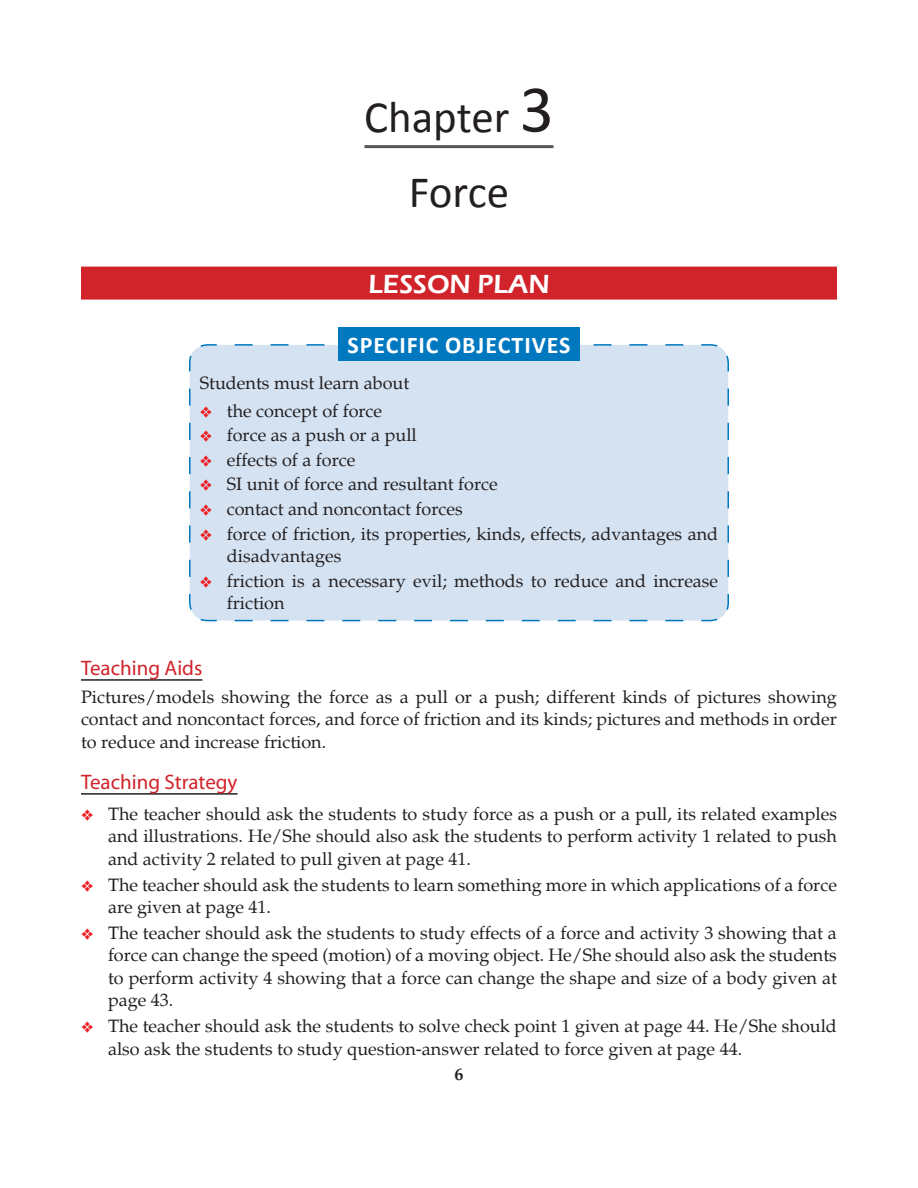
<style>
.page{position:relative;width:918px;height:1188px;background:#fff}
.page>*{position:absolute;margin:0;border:0;box-sizing:border-box;transform-origin:0 0}
.t1{font:45px "Calibri";color:#231f20}
.Lesson_plan{font:600 27px "Eras ITC";color:#fff}
.Heading_1{font:700 24px "Calibri";letter-spacing:.04em;color:#fff}
.Heading_2{font:21px "Myriad";color:#d1232a}
.Body_text{font:18px/22.5px "Palatino";color:#231f20}
.t2{font:700 18px "Palatino";color:#231f20}
.s1{font-size:67.5px}
</style>
<div class="page">
<div style="left:189px;top:344px;width:540px;height:278px;background:#d4e2f2"></div>
<div style="left:338px;top:327px;width:242px;height:34px;background:#0078c0"></div>
<div style="left:81px;top:267px;width:756px;height:33px;background:#d1232a"></div>
<hr style="left:81px;top:679px;width:121px;height:2px;background:#231f20">
<hr style="left:81px;top:793px;width:157px;height:2px;background:#231f20">
<hr style="left:364px;top:145px;width:190px;height:3px;background:#57585a">
<svg style="left:200px;top:406px;width:12px;height:11px"></svg>
<svg style="left:200px;top:430px;width:12px;height:12px"></svg>
<svg style="left:200px;top:455px;width:12px;height:11px"></svg>
<svg style="left:200px;top:480px;width:12px;height:11px"></svg>
<svg style="left:200px;top:504px;width:12px;height:12px"></svg>
<svg style="left:200px;top:529px;width:12px;height:11px"></svg>
<svg style="left:200px;top:576px;width:12px;height:12px"></svg>
<p class="t1" style="left:364px;top:89px;width:191px">Chapter <span class="s1">3</span></p>
<p class="t1" style="left:409px;top:164px;width:102px">Force</p>
<p class="Lesson_plan" style="left:368px;top:269px;width:183px">LESSON PLAN</p>
<p class="Heading_1" style="left:347px;top:330px;width:225px">SPECIFIC OBJECTIVES</p>
<p class="Body_text" style="left:200px;top:372px;width:211px">Students must learn about</p>
<p class="Body_text" style="left:227px;top:400px;width:157px">the concept of force</p>
<p class="Body_text" style="left:227px;top:424px;width:192px">force as a push or a pull</p>
<p class="Body_text" style="left:227px;top:449px;width:130px">effects of a force</p>
<p class="Body_text" style="left:227px;top:474px;width:273px">SI unit of force and resultant force</p>
<p class="Body_text" style="left:227px;top:498px;width:237px">contact and noncontact forces</p>
<p class="Body_text" style="left:227px;top:523px;width:493px">force of friction, its properties, kinds, effects, advantages and disadvantages</p>
<p class="Body_text" style="left:227px;top:570px;width:493px">friction is a necessary evil; methods to reduce and increase friction</p>
<p class="Heading_2" style="left:81px;top:657px;width:123px">Teaching Aids</p>
<p class="Body_text" style="left:81px;top:686px;width:757px;text-align:justify">Pictures/models showing the force as a pull or a push; different kinds of pictures showing contact and noncontact forces, and force of friction and its kinds; pictures and methods in order to reduce and increase friction.</p>
<p class="Heading_2" style="left:81px;top:771px;width:158px">Teaching Strategy</p>
<p class="Body_text" style="left:108px;top:803px;width:731px;text-align:justify">The teacher should ask the students to study force as a push or a pull, its related examples and illustrations. He/She should also ask the students to perform activity 1 related to push and activity 2 related to pull given at page 41.</p>
<p class="Body_text" style="left:108px;top:874px;width:731px">The teacher should ask the students to learn something more in which applications of a force are given at page 41.</p>
<p class="Body_text" style="left:108px;top:922px;width:730px;text-align:justify">The teacher should ask the students to study effects of a force and activity 3 showing that a force can change the speed (motion) of a moving object. He/She should also ask the students to perform activity 4 showing that a force can change the shape and size of a body given at page 43.</p>
<p class="Body_text" style="left:108px;top:1015px;width:730px">The teacher should ask the students to solve check point 1 given at page 44. He/She should also ask the students to study question-answer related to force given at page 44.</p>
<p class="t2" style="left:454px;top:1063px;width:10px">6</p>
</div>
